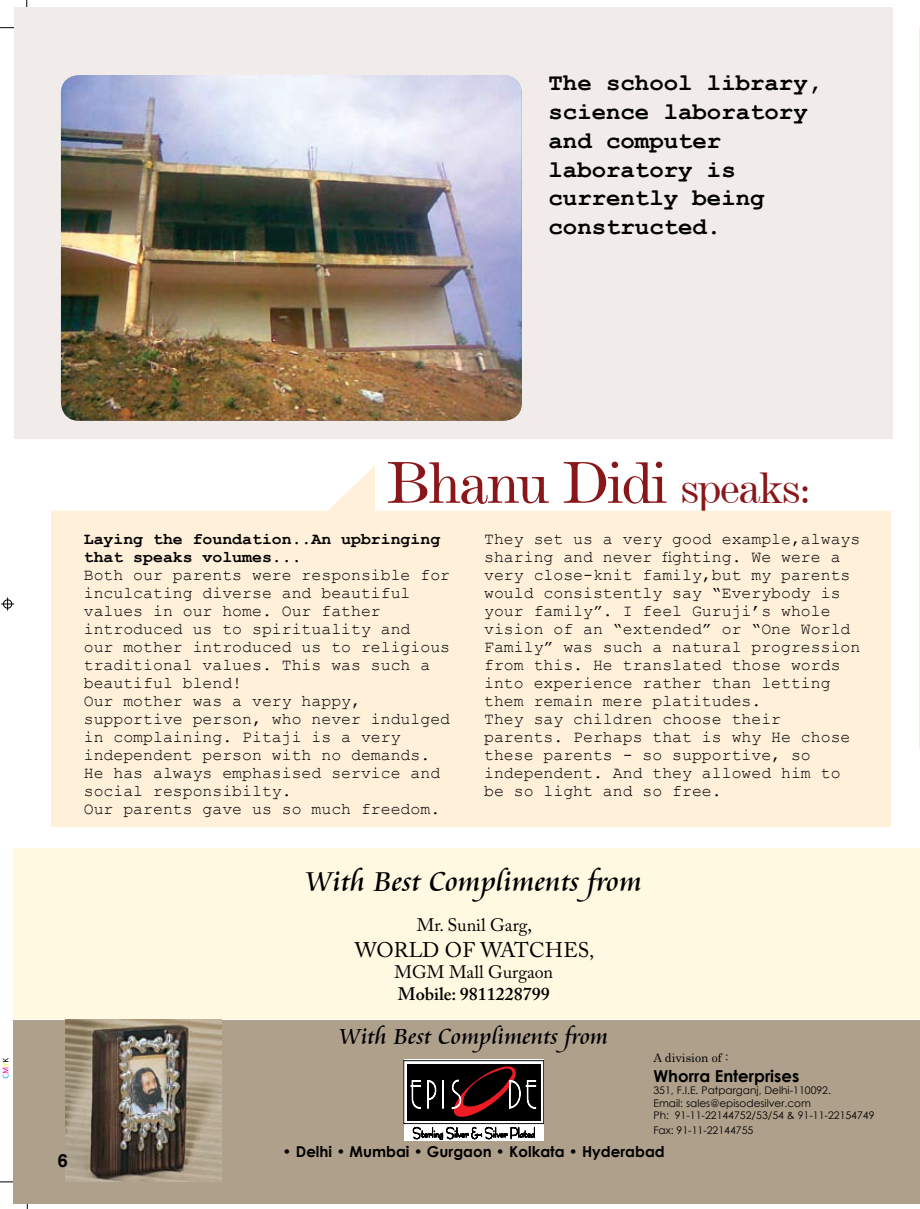
<style>
.page{position:relative;width:920px;height:1209px;background:#fff}
.page>*{position:absolute;margin:0;border:0;box-sizing:border-box;transform-origin:0 0}
.t1{font:61.5px "De Vinne BT Text";letter-spacing:-.025em;color:#89171a}
.t2{font:30px "Cataneo BT";color:#000}
.t3{font:700 24px/28.8px "Courier New";color:#000}
.t4{font:24px "Cataneo BT";color:#000}
.t5{font:21px "Adobe Caslon Pro";letter-spacing:.015em;color:#000}
.t6{font:18px "Adobe Caslon Pro";color:#000}
.t7{font:600 18px "Adobe Caslon Pro";color:#000}
.t8{font:700 18px "Helvetica";color:#000}
.t9{font:16.5px/18px "Courier New";color:#000}
.t10{font:700 16.5px/18px "Courier New";color:#000}
.t11{font:700 16.5px "Century Gothic";color:#000}
.t12{font:700 15px "Century Gothic";color:#000}
.t13{font:12px "Century";color:#000}
.t14{font:10.5px/12.6px "Century Gothic";color:#000}
.s1{font-size:46.5px}
.s2{font-size:18px}
</style>
<div class="page">
<svg style="left:0;top:27px;width:14px;height:1px"></svg>
<svg style="left:0;top:1181px;width:28px;height:28px"></svg>
<svg style="left:3px;top:1058px;width:6px;height:20px"></svg>
<svg style="left:1px;top:597px;width:13px;height:13px"></svg>
<div style="left:14px;top:8px;width:879px;height:431px;background:#f1ecea"></div>
<hr style="left:919px;top:28px;width:1px;height:721px;background:#f1ecea">
<svg style="left:51px;top:466px;width:840px;height:361px;background:#fff1de"></svg>
<img style="left:61px;top:75px;width:461px;height:345px;border-radius:18px">
<div style="left:13px;top:1020px;width:907px;height:183px;background:#afa08b"></div>
<img style="left:65px;top:1020px;width:157px;height:161px">
<div style="left:404px;top:1059px;width:140px;height:82px;background:#fff"></div>
<svg style="left:403px;top:1060px;width:141px;height:80px"></svg>
<div style="left:13px;top:849px;width:907px;height:170px;background:#fff9e1"></div>
<h3 class="t3" style="left:549px;top:68px;width:275px">The school library, science laboratory and computer laboratory is currently being constructed.</h3>
<h1 class="t1" style="left:387px;top:445px;width:426px">Bhanu Didi <span class="s1">speaks:</span></h1>
<p class="t10" style="left:84px;top:529px;width:358px">Laying the foundation..An upbringing that speaks volumes...</p>
<p class="t9" style="left:84px;top:565px;width:368px">Both our parents were responsible for inculcating diverse and beautiful values in our home. Our father introduced us to spirituality and<br>our mother introduced us to religious traditional values. This was such a beautiful blend!<br>Our mother was a very happy, supportive person, who never indulged in complaining. Pitaji is a very independent person with no demands.<br>He has always emphasised service and social responsibilty.<br>Our parents gave us so much freedom.</p>
<p class="t9" style="left:484px;top:529px;width:378px">They set us a very good example,always sharing and never fighting. We were a very close-knit family,but my parents would consistently say “Everybody is your family”. I feel Guruji’s whole vision of an “extended” or “One World Family” was such a natural progression from this. He translated those words into experience rather than letting them remain mere platitudes.<br>They say children choose their parents. Perhaps that is why He chose these parents - so supportive, so independent. And they allowed him to be so light and so free.</p>
<p class="t8" style="left:58px;top:1149px;width:12px">6</p>
<h2 class="t2" style="left:305px;top:863px;width:338px">With Best Compliments from</h2>
<p class="t6" style="left:417px;top:915px;width:117px">Mr. Sunil Garg,</p>
<p class="t5" style="left:355px;top:937px;width:55px">World</p>
<p class="t5" style="left:445px;top:937px;width:71px">of Watc</p>
<p class="t5" style="left:545px;top:937px;width:51px">hes<span class="s2">,</span></p>
<p class="t6" style="left:394px;top:961px;width:160px">MGM Mall Gurgaon</p>
<p class="t7" style="left:398px;top:983px;width:153px">Mobile: 9811228799</p>
<h3 class="t4" style="left:339px;top:1022px;width:271px">With Best Compliments from</h3>
<p class="t13" style="left:653px;top:1047px;width:76px">A division of :</p>
<p class="t11" style="left:653px;top:1063px;width:147px">Whorra Enterprises</p>
<p class="t14" style="left:653px;top:1084px;width:223px">351, F.I.E. Patparganj, Delhi-110092.<br>Email: sales@episodesilver.com<br>Ph: 91-11-22144752/53/54 &amp; 91-11-22154749</p>
<p class="t14" style="left:653px;top:1123px;width:101px">Fax: 91-11-22144755</p>
<p class="t12" style="left:283px;top:1140px;width:384px">• Delhi • Mumbai • Gurgaon • Kolkata • Hyderabad</p>
</div>
